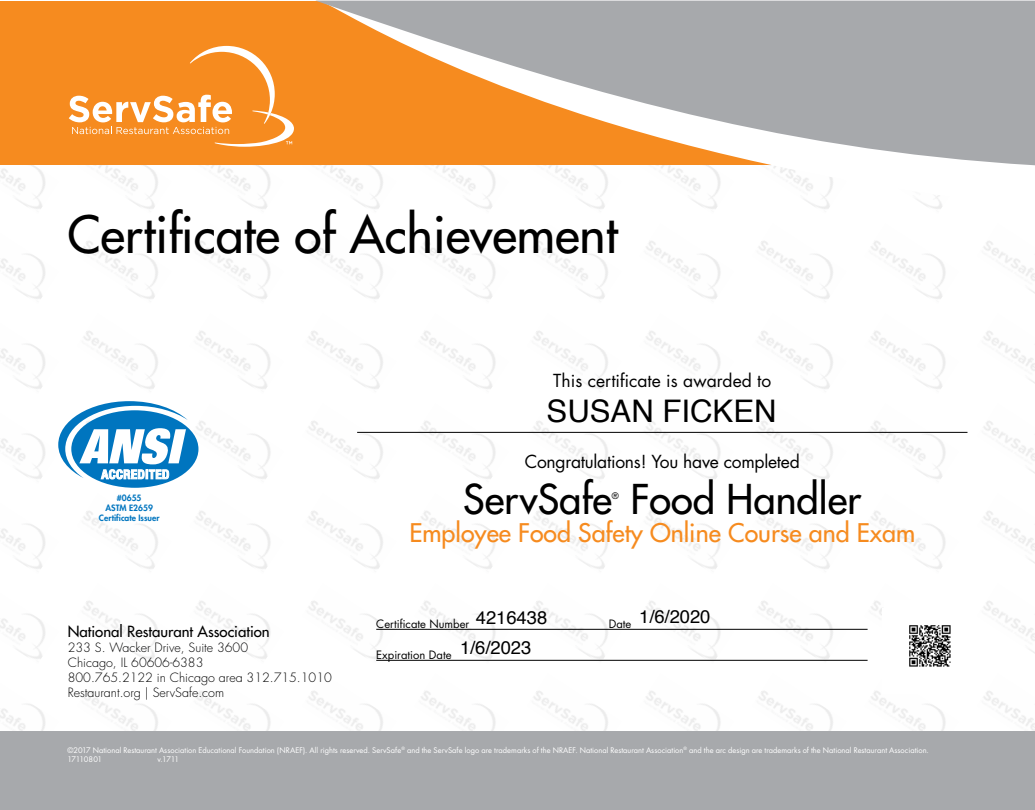
<style>
.page{position:relative;width:1035px;height:810px;background:#fff}
.page>*{position:absolute;margin:0;border:0;box-sizing:border-box;transform-origin:0 0}
.t1{font:50px "Futura";color:#000}
.t2{font:40px "Futura";color:#000}
.t3{font:31.12px "Helvetica";color:#000}
.t4{font:25px "Futura";color:#f68b1f}
.t5{font:18.38px "Helvetica";color:#000}
.t6{font:17.5px "Futura";letter-spacing:-.015em;color:#000}
.t7{font:15px "Futura";color:#000}
.t8{font:300 12.5px/15px "Futura";color:#000}
.t9{font:11.25px "Futura";color:#000}
.t10{font:8.75px "Futura";color:#000}
.t11{font:800 8.5px/10.2px "Futura";color:#0075bf;text-align:center}
.t12{font:7.5px/8.8px "Futura";letter-spacing:.005em;color:#fff}
</style>
<div class="page">
<img style="left:0;top:140px;width:45px;height:69px">
<img style="left:189px;top:421px;width:82px;height:58px">
<img style="left:309px;top:601px;width:87px;height:59px">
<img style="left:864px;top:601px;width:18px;height:59px">
<div style="left:1px;top:1px;width:1034px;height:164px;background:#f68b1f"></div>
<svg style="left:323px;top:165px;width:712px;height:43px"></svg>
<svg style="left:317px;top:1px;width:718px;height:164px;fill:#a7a9ac"></svg>
<svg style="left:69px;top:46px;width:225px;height:101px"></svg>
<div style="left:1px;top:732px;width:1034px;height:78px;background:#a7a9ac"></div>
<hr style="left:357px;top:432px;width:611px;height:1px;background:#000">
<hr style="left:376px;top:629px;width:492px;height:1px;background:#000">
<hr style="left:376px;top:660px;width:492px;height:1px;background:#000">
<div style="left:71px;top:410px;width:127px;height:78px;background:#0075bf;border-radius:50%"></div>
<svg style="left:58px;top:401px;width:130px;height:79px"></svg>
<img style="left:909px;top:625px;width:42px;height:42px">
<h1 class="t1" style="left:68px;top:203px;width:552px">Certificate of Achievement</h1>
<h3 class="t6" style="left:553px;top:369px;width:220px">This certificate is awarded to</h3>
<p class="t11" style="left:99px;top:492px;width:62px">#0655<br>ASTM E2659<br>Certificate Issuer</p>
<h3 class="t7" style="left:68px;top:622px;width:203px">National Restaurant Association</h3>
<h3 class="t8" style="left:68px;top:640px;width:266px">233 S. Wacker Drive, Suite 3600<br>Chicago, IL 60606-6383<br>800.765.2122 in Chicago area 312.715.1010<br>Restaurant.org | ServSafe.com</h3>
<h3 class="t3" style="left:547px;top:398px;width:231px">SUSAN FICKEN</h3>
<h3 class="t6" style="left:525px;top:450px;width:277px">Congratulations! You have completed</h3>
<h2 class="t2" style="left:463px;top:475px;width:150px">ServSafe</h2>
<h2 class="t2" style="left:631px;top:475px;width:232px">Food Handler</h2>
<h3 class="t4" style="left:409px;top:517px;width:507px">Employee Food Safety Online Course and Exam</h3>
<p class="t10" style="left:612px;top:491px;width:8px">®</p>
<h3 class="t5" style="left:476px;top:610px;width:73px">4216438</h3>
<h3 class="t5" style="left:639px;top:609px;width:73px">1/6/2020</h3>
<h3 class="t5" style="left:460px;top:640px;width:73px">1/6/2023</h3>
<h3 class="t9" style="left:376px;top:616px;width:95px">Certificate Number</h3>
<h3 class="t9" style="left:609px;top:616px;width:24px">Date</h3>
<h3 class="t9" style="left:376px;top:647px;width:77px">Expiration Date</h3>
<p class="t12" style="left:67px;top:746px;width:863px">©2017 National Restaurant Association Educational Foundation (NRAEF). All rights reserved. ServSafe<sup>®</sup> and the ServSafe logo are trademarks of the NRAEF. National Restaurant Association<sup>®</sup> and the arc design are trademarks of the National Restaurant Association.<br>17110801</p>
<p class="t12" style="left:157px;top:755px;width:23px">v.1711</p>
</div>
